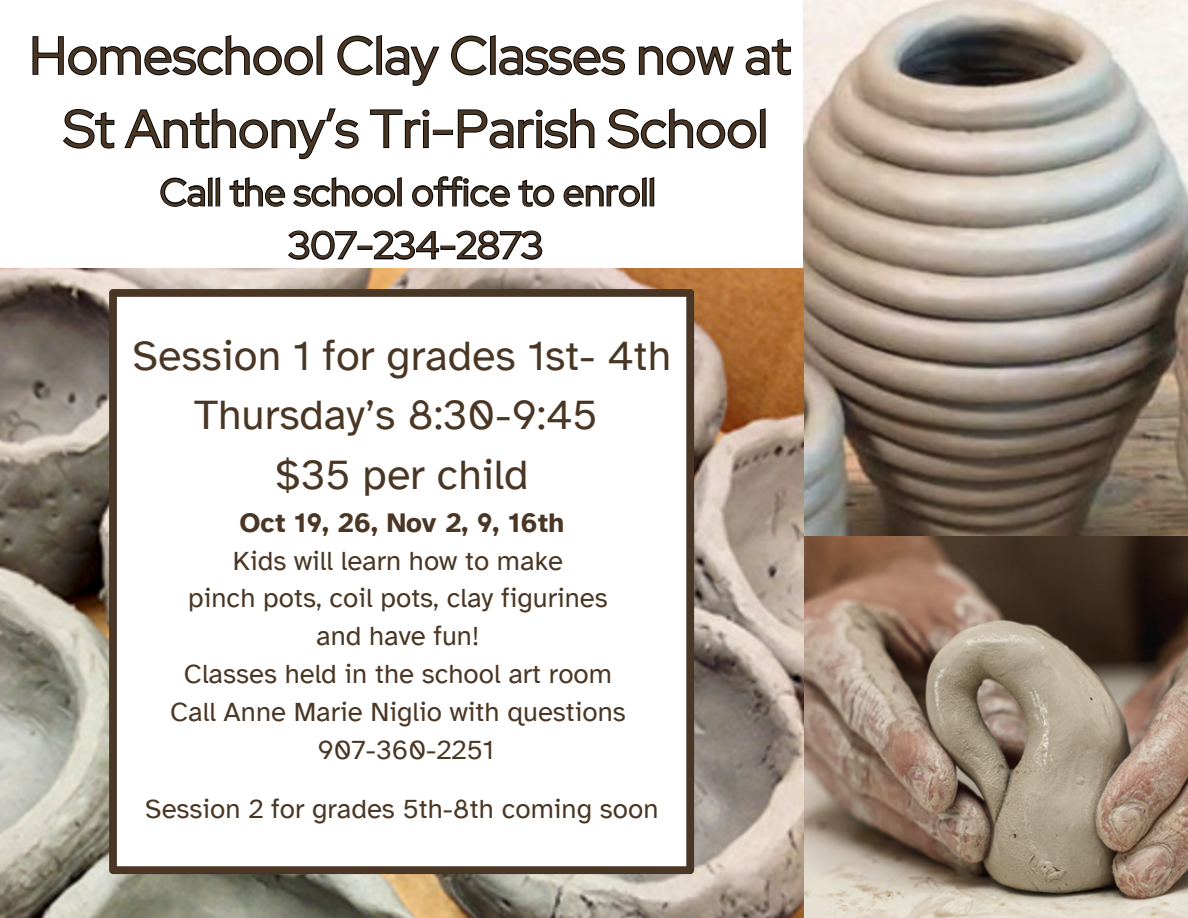
<style>
.page{position:relative;width:1188px;height:918px;background:#fff}
.page>*{position:absolute;margin:0;border:0;box-sizing:border-box;transform-origin:0 0}
.t1{font:52.5px "Red Hat Display";color:#4a3624}
.t2{font:43.05px "Atkinson Hyperlegible";color:#4a3624}
.t3{font:37.95px "Red Hat Display";color:#4a3624}
.t4{font:27.6px "Atkinson Hyperlegible";color:#4a3624}
.t5{font:700 27.6px "Atkinson Hyperlegible";color:#4a3624}
</style>
<div class="page">
<img style="left:803px;top:0;width:385px;height:536px">
<img style="left:803px;top:536px;width:385px;height:381px">
<img style="left:0;top:268px;width:803px;height:650px">
<svg style="left:109px;top:289px;width:585px;height:585px"></svg>
<svg style="left:32px;top:35px;width:759px;height:51px"></svg>
<svg style="left:63px;top:108px;width:703px;height:52px"></svg>
<svg style="left:160px;top:176px;width:495px;height:31px"></svg>
<svg style="left:288px;top:230px;width:255px;height:30px"></svg>
<p class="t1" style="left:29px;top:20px;width:763px">Homeschool Clay Classes now at</p>
<p class="t1" style="left:64px;top:94px;width:706px">St Anthony’s Tri-Parish School</p>
<p class="t3" style="left:160px;top:167px;width:498px">Call the school office to enroll</p>
<p class="t3" style="left:288px;top:220px;width:256px">307-234-2873</p>
<p class="t2" style="left:132px;top:329px;width:540px">Session 1 for grades 1st- 4th</p>
<p class="t2" style="left:194px;top:388px;width:405px">Thursday’s 8:30-9:45</p>
<p class="t2" style="left:275px;top:448px;width:255px">$35 per child</p>
<p class="t5" style="left:240px;top:506px;width:326px">Oct 19, 26, Nov 2, 9, 16th</p>
<p class="t4" style="left:233px;top:543px;width:332px">Kids will learn how to make</p>
<p class="t4" style="left:188px;top:581px;width:421px">pinch pots, coil pots, clay figurines</p>
<p class="t4" style="left:316px;top:619px;width:165px">and have fun!</p>
<p class="t4" style="left:184px;top:657px;width:430px">Classes held in the school art room</p>
<p class="t4" style="left:170px;top:695px;width:457px">Call Anne Marie Niglio with questions</p>
<p class="t4" style="left:317px;top:733px;width:178px">907-360-2251</p>
<p class="t4" style="left:145px;top:792px;width:515px">Session 2 for grades 5th-8th coming soon</p>
</div>
